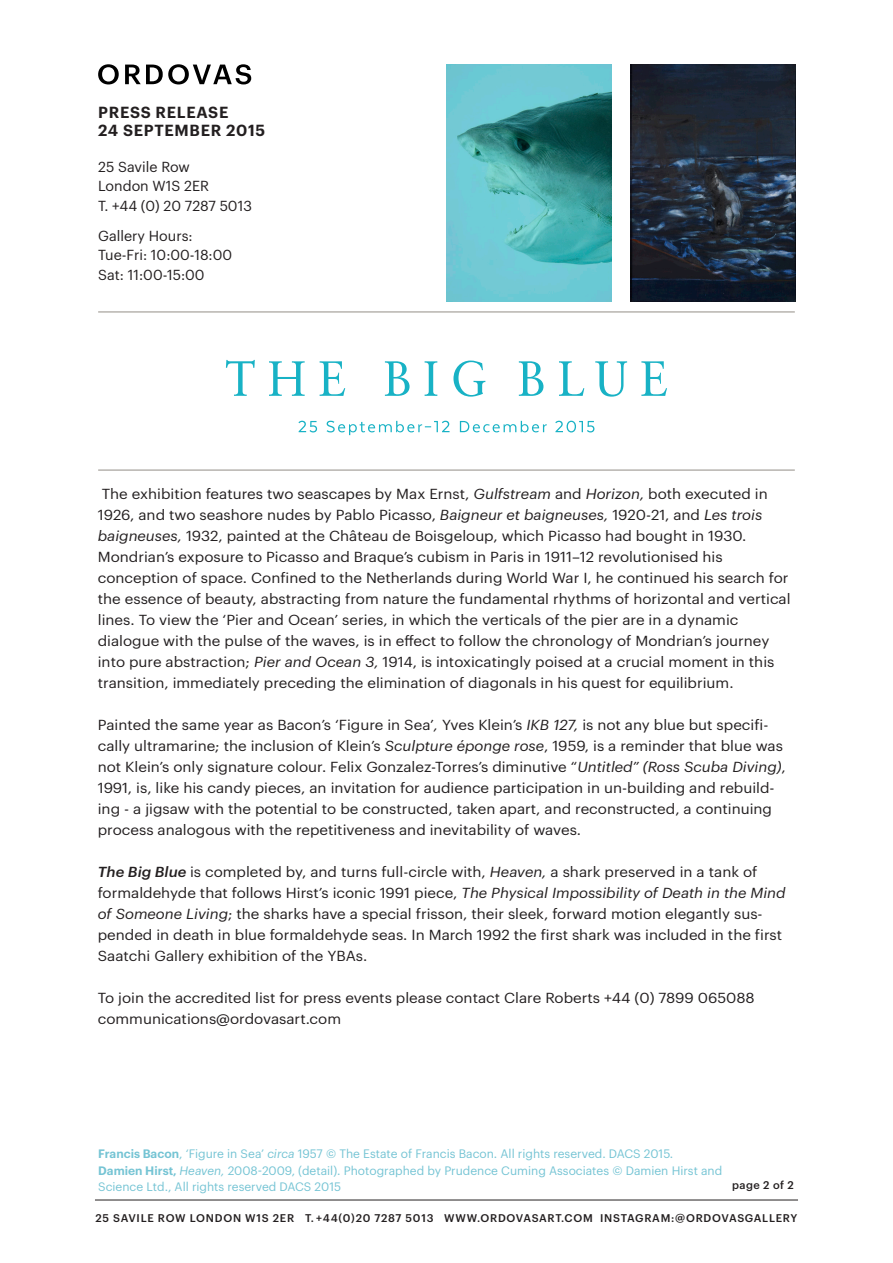
<style>
.page{position:relative;width:893px;height:1263px;background:#fff}
.page>*{position:absolute;margin:0;border:0;box-sizing:border-box;transform-origin:0 0}
.t1{font:600 15.75px "Graphik";letter-spacing:.045em;color:#231f20}
.t2{font:14.25px/21px "Graphik";color:#231f20;scale:1.06 1}
.t3{font:14.25px "Graphik";color:#231f20}
.t4{font:12px/16.5px "Graphik";color:#75c4d4}
.t5{font:500 10.95px "Graphik";letter-spacing:.07em;color:#231f20}
.s1{font-style:italic}
.s2{font-weight:500;font-style:italic}
.s3{font-weight:600}
</style>
<div class="page">
<hr style="left:98px;top:470px;width:697px;height:1px;background:#938e87">
<hr style="left:98px;top:312px;width:697px;height:1px;background:#938e87">
<svg style="left:226px;top:360px;width:441px;height:37px"></svg>
<svg style="left:298px;top:421px;width:296px;height:14px"></svg>
<hr style="left:95px;top:1199px;width:703px;height:1px;background:#231f20">
<img style="left:632px;top:64px;width:164px;height:237px">
<img style="left:448px;top:64px;width:164px;height:237px">
<svg style="left:98px;top:64px;width:21px;height:20px"></svg>
<svg style="left:125px;top:64px;width:126px;height:20px"></svg>
<p class="t1" style="left:98px;top:100px;width:132px">PRESS RELEASE</p>
<p class="t1" style="left:98px;top:118px;width:169px">24 SEPTEMBER 2015</p>
<p class="t3" style="left:98px;top:156px;width:93px">25 Savile Row</p>
<p class="t3" style="left:98px;top:175px;width:112px">London W1S 2ER</p>
<p class="t3" style="left:98px;top:195px;width:155px">T. +44 (0) 20 7287 5013</p>
<p class="t3" style="left:98px;top:225px;width:96px">Gallery Hours:</p>
<p class="t3" style="left:98px;top:244px;width:136px">Tue-Fri: 10:00-18:00</p>
<p class="t3" style="left:98px;top:264px;width:108px">Sat: 11:00-15:00</p>
<p class="t2" style="left:98px;top:482px;width:633px">The exhibition features two seascapes by Max Ernst, <span class="s1">Gulfstream</span> and <span class="s1">Horizon,</span> both executed in<br>1926, and two seashore nudes by Pablo Picasso, <span class="s1">Baigneur et baigneuses,</span> 1920-21, and <span class="s1">Les trois baigneuses,</span> 1932, painted at the Château de Boisgeloup, which Picasso had bought in 1930.</p>
<p class="t2" style="left:98px;top:545px;width:591px">Mondrian’s exposure to Picasso and Braque’s cubism in Paris in 1911–12 revolutionised his</p>
<p class="t2" style="left:98px;top:566px;width:655px">conception of space. Confined to the Netherlands during World War I, he continued his search for the essence of beauty, abstracting from nature the fundamental rhythms of horizontal and vertical lines. To view the ‘Pier and Ocean’ series, in which the verticals of the pier are in a dynamic</p>
<p class="t2" style="left:98px;top:629px;width:640px">dialogue with the pulse of the waves, is in effect to follow the chronology of Mondrian’s journey into pure abstraction; <span class="s1">Pier and Ocean 3,</span> 1914, is intoxicatingly poised at a crucial moment in this</p>
<p class="t2" style="left:98px;top:671px;width:601px">transition, immediately preceding the elimination of diagonals in his quest for equilibrium.</p>
<p class="t2" style="left:98px;top:713px;width:651px">Painted the same year as Bacon’s ‘Figure in Sea’<span class="s1">,</span> Yves Klein’s <span class="s1">IKB 127,</span> is not any blue but specifi&shy;cally ultramarine; the inclusion of Klein’s <span class="s1">Sculpture éponge rose</span>, 1959, is a reminder that blue was not Klein’s only signature colour. Felix Gonzalez-Torres’s diminutive “<span class="s1">Untitled” (Ross Scuba Diving)</span>, 1991, is, like his candy pieces, an invitation for audience participation in un-building and rebuild&shy;ing - a jigsaw with the potential to be constructed, taken apart, and reconstructed, a continuing process analogous with the repetitiveness and inevitability of waves.</p>
<p class="t2" style="left:98px;top:860px;width:624px"><span class="s2">The Big Blue</span> is completed by, and turns full-circle with, <span class="s1">Heaven,</span> a shark preserved in a tank of</p>
<p class="t2" style="left:98px;top:881px;width:650px">formaldehyde that follows Hirst’s iconic 1991 piece, <span class="s1">The Physical Impossibility of Death in the Mind of Someone Living</span>; the sharks have a special frisson, their sleek, forward motion elegantly sus&shy;pended in death in blue formaldehyde seas. In March 1992 the first shark was included in the first Saatchi Gallery exhibition of the YBAs.</p>
<p class="t2" style="left:98px;top:986px;width:621px">To join the accredited list for press events please contact Clare Roberts +44 (0) 7899 065088</p>
<p class="t2" style="left:98px;top:1007px;width:231px">communications@ordovasart.com</p>
<p class="t4" style="left:98px;top:1145px;width:577px"><span class="s3">Francis Bacon</span>, ‘Figure in Sea’ <span class="s1">circa</span> 1957 © The Estate of Francis Bacon. All rights reserved. DACS 2015.</p>
<p class="t4" style="left:98px;top:1161px;width:626px"><span class="s3">Damien Hirst,</span> <span class="s1">Heaven,</span> 2008-2009, (detail). Photographed by Prudence Cuming Associates © Damien Hirst and<br>Science Ltd., All rights reserved DACS 2015</p>
<p class="t5" style="left:732px;top:1177px;width:63px">page 2 of 2</p>
<p class="t5" style="left:95px;top:1210px;width:703px">25 SAVILE ROW LONDON W1S 2ER T. +44(0)20 7287 5013 WWW.ORDOVASART.COM INSTAGRAM:@ORDOVASGALLERY</p>
</div>
